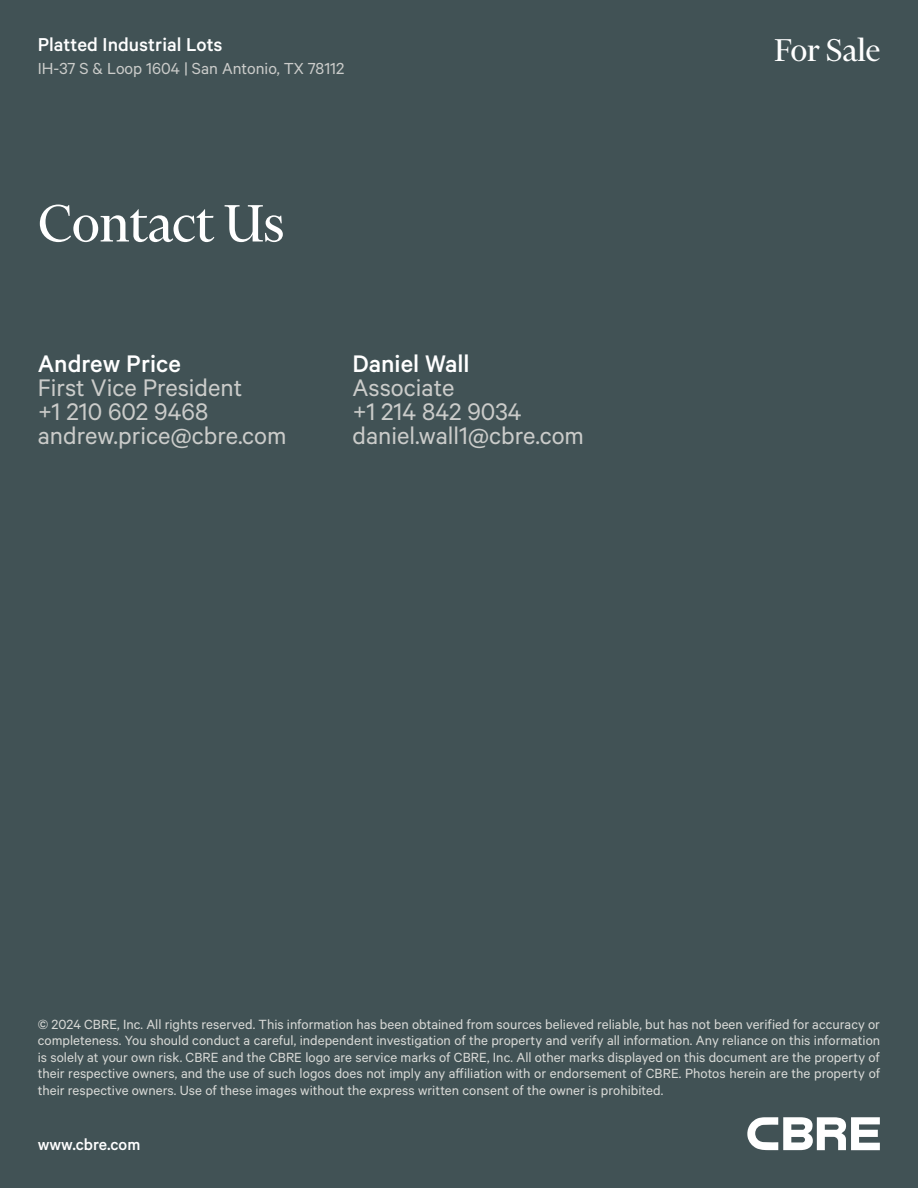
<style>
.page{position:relative;width:918px;height:1188px;background:#415255}
.page>*{position:absolute;margin:0;border:0;box-sizing:border-box;transform-origin:0 0}
.Heading_Small{font:60px "Financier Display";color:#fff}
.t1{font:36px "Financier Display";color:#fff}
.Contact_Info{font:27px/24px "Calibre";color:#cbccca}
.Broker_Name{font:500 27px "Calibre";color:#fff}
.t2{font:500 21px "Calibre";color:#fff}
.t3{font:18px "Calibre";color:#cbccca}
.t4{font:500 18px "Calibre";color:#fff}
.t5{font:15px/16.5px "Calibre";color:#d9dad7;text-align:justify}
</style>
<div class="page">
<svg style="left:747px;top:1117px;width:133px;height:33px"></svg>
<p class="t2" style="left:38px;top:33px;width:186px">Platted Industrial Lots</p>
<p class="t3" style="left:38px;top:58px;width:308px">IH-37 S &amp; Loop 1604 | San Antonio, TX 78112</p>
<p class="Heading_Small" style="left:38px;top:192px;width:248px">Contact Us</p>
<p class="Broker_Name" style="left:38px;top:348px;width:145px">Andrew Price</p>
<p class="Contact_Info" style="left:38px;top:374px;width:206px">First Vice President</p>
<p class="Contact_Info" style="left:38px;top:398px;width:250px">+1 210 602 9468 andrew.price@cbre.com</p>
<p class="Broker_Name" style="left:353px;top:348px;width:119px">Daniel Wall</p>
<p class="Contact_Info" style="left:353px;top:374px;width:103px">Associate</p>
<p class="Contact_Info" style="left:353px;top:398px;width:171px">+1 214 842 9034</p>
<p class="Contact_Info" style="left:353px;top:422px;width:233px">daniel.wall1@cbre.com</p>
<p class="t1" style="left:775px;top:32px;width:107px">For Sale</p>
<p class="t5" style="left:38px;top:1016px;width:844px">© 2024 CBRE, Inc. All rights reserved. This information has been obtained from sources believed reliable, but has not been verified for accuracy or completeness. You should conduct a careful, independent investigation of the property and verify all information. Any reliance on this information is solely at your own risk. CBRE and the CBRE logo are service marks of CBRE, Inc. All other marks displayed on this document are the property of their respective owners, and the use of such logos does not imply any affiliation with or endorsement of CBRE. Photos herein are the property of their respective owners. Use of these images without the express written consent of the owner is prohibited.</p>
<p class="t4" style="left:38px;top:1134px;width:104px">www.cbre.com</p>
</div>
